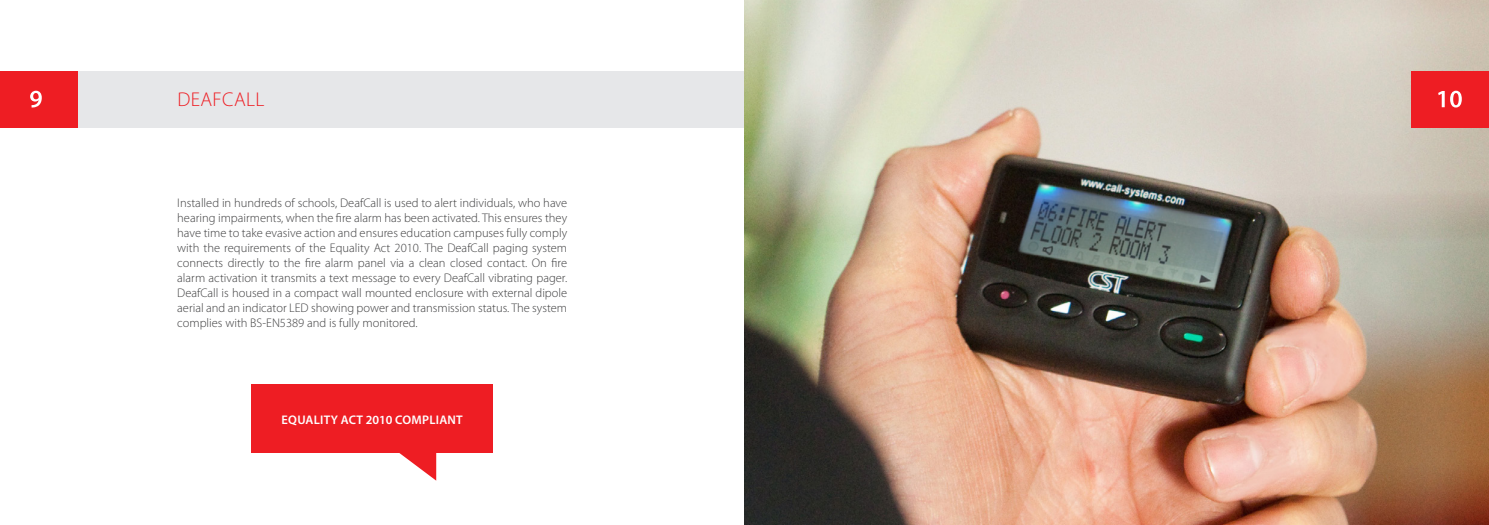
<style>
.page{position:relative;width:1489px;height:525px;background:#fff}
.page>*{position:absolute;margin:0;border:0;box-sizing:border-box;transform-origin:0 0}
.t1{font:300 20px "Myriad Pro";letter-spacing:.02em;color:#ee1d23}
.t2{font:300 12.5px/15px "Myriad Pro";color:#3e3e3f;text-align:justify}
.t3{font:600 12.5px "Myriad Pro";letter-spacing:.02em;color:#fff}
</style>
<div class="page">
<div style="left:0;top:71px;width:744px;height:56px;background:#e6e7e9"></div>
<div style="left:0;top:71px;width:78px;height:56px;background:#ee1d23"></div>
<img style="left:744px;top:0;width:744px;height:524px">
<div style="left:1410px;top:71px;width:78px;height:56px;background:#ee1d23"></div>
<svg style="left:30px;top:91px;width:12px;height:16px"></svg>
<svg style="left:1438px;top:91px;width:23px;height:16px"></svg>
<div style="left:252px;top:384px;width:241px;height:68px;background:#ee1d23"></div>
<svg style="left:398px;top:452px;width:38px;height:28px"></svg>
<p class="t1" style="left:177px;top:88px;width:89px">DEAFCALL</p>
<p class="t2" style="left:177px;top:195px;width:391px">Installed in hundreds of schools, DeafCall is used to alert individuals, who have hearing impairments, when the fire alarm has been activated. This ensures they have time to take evasive action and ensures education campuses fully comply with the requirements of the Equality Act 2010. The DeafCall paging system connects directly to the fire alarm panel via a clean closed contact. On fire alarm activation it transmits a text message to every DeafCall vibrating pager.<br>DeafCall is housed in a compact wall mounted enclosure with external dipole aerial and an indicator LED showing power and transmission status. The system complies with BS-EN5389 and is fully monitored.</p>
<p class="t3" style="left:281px;top:411px;width:183px">EQUALITY ACT 2010 COMPLIANT</p>
</div>
